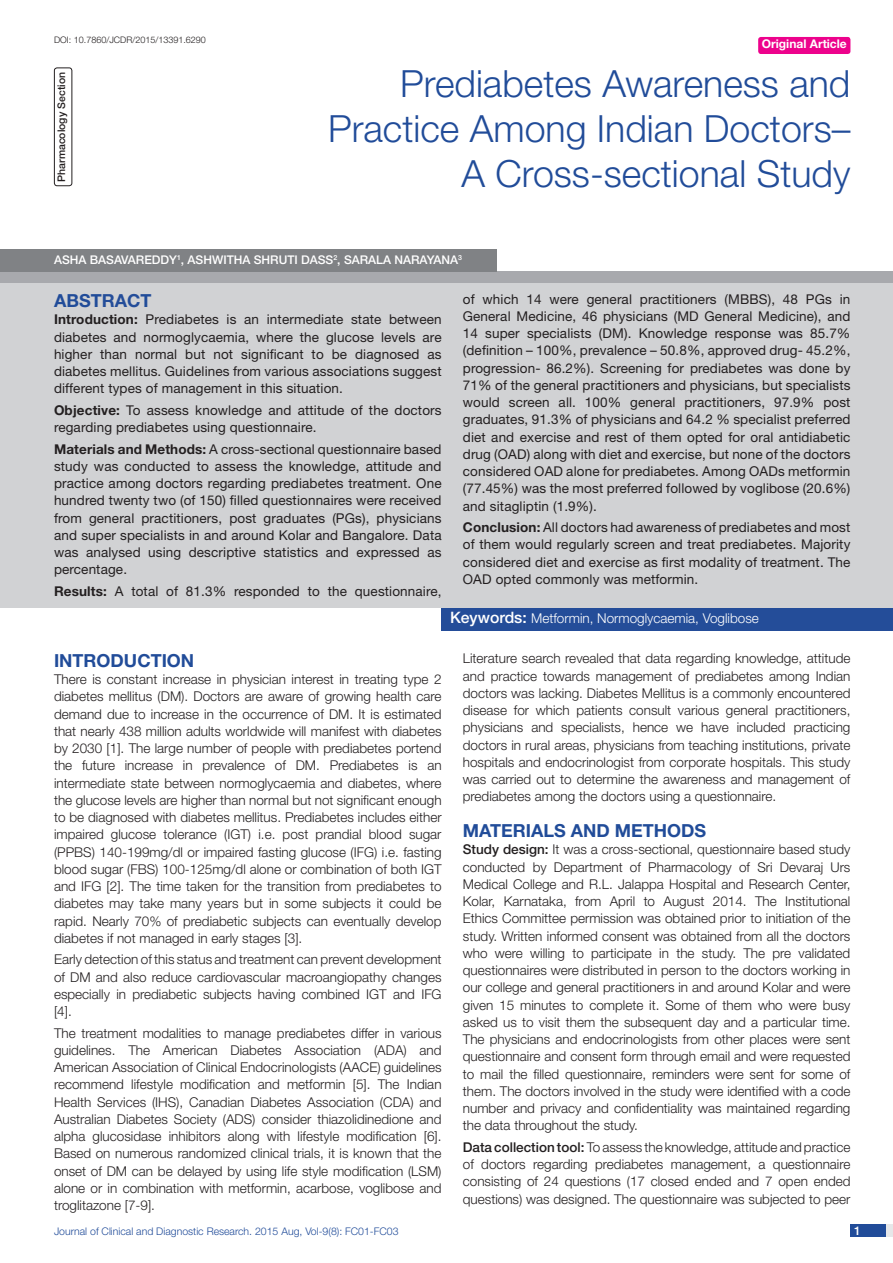
<style>
.page{position:relative;width:893px;height:1263px;background:#fff}
.page>*{position:absolute;margin:0;border:0;box-sizing:border-box;transform-origin:0 0}
.t1{font:300 37.5px/45px "Helvetica Neue";color:#214c99;text-align:right}
.Heading{font:700 18px "Helvetica Neue";color:#214c99}
.Abstract_head{font:700 18px "Helvetica Neue";color:#214c99}
.Body_text{font:300 13.5px/17.2px "Helvetica Neue";color:#231f20;text-align:justify}
.Abstract_Text{font:13.5px/17.2px "Helvetica Neue";letter-spacing:.01em;color:#231f20;text-align:justify}
.t2{font:300 13.5px "Helvetica Neue";color:#fff}
.Author{font:500 12px "Helvetica Neue";color:#fff}
.t3{font:700 12px "Helvetica Neue";color:#fff}
.t4{font:300 10.5px "Helvetica Neue";color:#214c99}
.t5{font:500 10.5px "Helvetica Neue";color:#231f20}
.DOI{font:300 9px "Helvetica Neue";color:#231f20}
.Author-2{font:500 7.05px "Helvetica Neue";color:#fff}
.s1{color:#244d99}
.s2{font-weight:700}
.s3{font-weight:500;font-size:15.75px}
.s4{font-weight:500}
</style>
<div class="page">
<div style="left:850px;top:1224px;width:43px;height:13px;background:#e6e7e9"></div>
<div style="left:850px;top:1224px;width:35px;height:13px;background:#214c99"></div>
<div style="left:758px;top:37px;width:92px;height:17px;background:#ed028c;border-radius:3px"></div>
<div style="left:0;top:272px;width:893px;height:12px;background:#a8a9ad"></div>
<div style="left:0;top:283px;width:893px;height:325px;background:#d1d2d4"></div>
<div style="left:442px;top:608px;width:451px;height:23px;background:#244d99"></div>
<div style="left:0;top:249px;width:496px;height:23px;background:#808285"></div>
<div style="left:54px;top:68px;width:18px;height:118px;border:1px solid #231f20;border-radius:3px"></div>
<p class="DOI" style="left:54px;top:35px;width:153px">DOI: 10.7860/JCDR/2015/13391.6290</p>
<p class="t3" style="left:762px;top:37px;width:87px">Original Article</p>
<p class="t5" style="left:55px;top:182px;width:111px;rotate:-90deg">PHARMACOLOGY SECTION</p>
<p class="t1" style="left:328px;top:60px;width:524px">Prediabetes Awareness and<br>Practice Among Indian Doctors–</p>
<p class="t1" style="left:461px;top:150px;width:390px">A Cross-sectional Study</p>
<p class="Author" style="left:54px;top:252px;width:54px">ASHA BASA</p>
<p class="Author" style="left:121px;top:252px;width:198px">VAREDDY<sup>1</sup>, ASHWITHA SHRUTI DASS</p>
<p class="Author" style="left:333px;top:252px;width:110px"><sup>2</sup>, SARALA NARAYANA</p>
<p class="Author-2" style="left:458px;top:253px;width:5px">3</p>
<p class="Abstract_head" style="left:54px;top:290px;width:98px">ABST<span class="s1">RAC</span>T</p>
<p class="Abstract_Text" style="left:54px;top:311px;width:389px"><span class="s2">Introduction:</span> Prediabetes is an intermediate state between diabetes and normoglycaemia, where the glucose levels are higher than normal but not significant to be diagnosed as diabetes mellitus. Guidelines from various associations suggest different types of management in this situation.</p>
<p class="Abstract_Text" style="left:54px;top:401px;width:389px"><span class="s2">Objective:</span> To assess knowledge and attitude of the doctors regarding prediabetes using questionnaire.</p>
<p class="Abstract_Text" style="left:54px;top:440px;width:389px"><span class="s2">Materials and Methods:</span> A cross-sectional questionnaire based study was conducted to assess the knowledge, attitude and practice among doctors regarding prediabetes treatment. One hundred twenty two (of 150) filled questionnaires were received from general practitioners, post graduates (PGs), physicians and super specialists in and around Kolar and Bangalore. Data was analysed using descriptive statistics and expressed as percentage.</p>
<p class="Abstract_Text" style="left:54px;top:582px;width:389px"><span class="s2">Results:</span> A total of 81.3% responded to the questionnaire,</p>
<p class="Abstract_Text" style="left:463px;top:290px;width:389px">of which 14 were general practitioners (MBBS), 48 PGs in General Medicine, 46 physicians (MD General Medicine), and 14 super specialists (DM). Knowledge response was 85.7% (definition – 100%, prevalence – 50.8%, approved drug- 45.2%, progression- 86.2%). Screening for prediabetes was done by 71% of the general practitioners and physicians, but specialists would screen all. 100% general practitioners, 97.9% post graduates, 91.3% of physicians and 64.2 % specialist preferred diet and exercise and rest of them opted for oral antidiabetic drug (OAD) along with diet and exercise, but none of the doctors considered OAD alone for prediabetes. Among OADs metformin (77.45%) was the most preferred followed by voglibose (20.6%) and sitagliptin (1.9%).</p>
<p class="Abstract_Text" style="left:463px;top:519px;width:389px"><span class="s2">Conclusion:</span> All doctors had awareness of prediabetes and most of them would regularly screen and treat prediabetes. Majority considered diet and exercise as first modality of treatment. The OAD opted commonly was metformin.</p>
<p class="t2" style="left:450px;top:610px;width:310px"><span class="s3">KEYWORDS:</span> Metformin, Normoglycaemia, Voglibose</p>
<p class="Heading" style="left:54px;top:649px;width:142px">Introduction</p>
<p class="Body_text" style="left:54px;top:670px;width:389px">There is constant increase in physician interest in treating type 2 diabetes mellitus (DM). Doctors are aware of growing health care demand due to increase in the occurrence of DM. It is estimated that nearly 438 million adults worldwide will manifest with diabetes by 2030 [1]. The large number of people with prediabetes portend the future increase in prevalence of DM. Prediabetes is an intermediate state between normoglycaemia and diabetes, where the glucose levels are higher than normal but not significant enough to be diagnosed with diabetes mellitus. Prediabetes includes either impaired glucose tolerance (IGT) i.e. post prandial blood sugar (PPBS) 140-199mg/dl or impaired fasting glucose (IFG) i.e. fasting blood sugar (FBS) 100-125mg/dl alone or combination of both IGT and IFG [2]. The time taken for the transition from prediabetes to diabetes may take many years but in some subjects it could be rapid. Nearly 70% of prediabetic subjects can eventually develop diabetes if not managed in early stages [3].</p>
<p class="Body_text" style="left:54px;top:950px;width:389px">Early detection of this status and treatment can prevent development of DM and also reduce cardiovascular macroangiopathy changes especially in prediabetic subjects having combined IGT and IFG [4].</p>
<p class="Body_text" style="left:54px;top:1024px;width:389px">The treatment modalities to manage prediabetes differ in various guidelines. The American Diabetes Association (ADA) and American Association of Clinical Endocrinologists (AACE) guidelines recommend lifestyle modification and metformin [5]. The Indian Health Services (IHS), Canadian Diabetes Association (CDA) and Australian Diabetes Society (ADS) consider thiazolidinedione and alpha glucosidase inhibitors along with lifestyle modification [6].<br>Based on numerous randomized clinical trials, it is known that the onset of DM can be delayed by using life style modification (LSM) alone or in combination with metformin, acarbose, voglibose and troglitazone [7-9].</p>
<p class="Body_text" style="left:463px;top:650px;width:389px">Literature search revealed that data regarding knowledge, attitude and practice towards management of prediabetes among Indian doctors was lacking. Diabetes Mellitus is a commonly encountered disease for which patients consult various general practitioners, physicians and specialists, hence we have included practicing doctors in rural areas, physicians from teaching institutions, private hospitals and endocrinologist from corporate hospitals. This study was carried out to determine the awareness and management of prediabetes among the doctors using a questionnaire.</p>
<p class="Heading" style="left:463px;top:819px;width:245px">Materials and methods</p>
<p class="Body_text" style="left:463px;top:841px;width:389px"><span class="s4">STUDY DESIGN:</span> It was a cross-sectional, questionnaire based study conducted by Department of Pharmacology of Sri Devaraj Urs Medical College and R.L. Jalappa Hospital and Research Center, Kolar, Karnataka, from April to August 2014. The Institutional Ethics Committee permission was obtained prior to initiation of the study. Written informed consent was obtained from all the doctors who were willing to participate in the study. The pre validated questionnaires were distributed in person to the doctors working in our college and general practitioners in and around Kolar and were given 15 minutes to complete it. Some of them who were busy asked us to visit them the subsequent day and a particular time.<br>The physicians and endocrinologists from other places were sent questionnaire and consent form through email and were requested to mail the filled questionnaire, reminders were sent for some of them. The doctors involved in the study were identified with a code number and privacy and confidentiality was maintained regarding the data throughout the study.</p>
<p class="Body_text" style="left:463px;top:1138px;width:389px"><span class="s4">DATA COLLECTION TOOL:</span> To assess the knowledge, attitude and practice of doctors regarding prediabetes management, a questionnaire consisting of 24 questions (17 closed ended and 7 open ended questions) was designed. The questionnaire was subjected to peer</p>
<p class="t4" style="left:54px;top:1225px;width:346px">Journal of Clinical and Diagnostic Research. 2015 Aug, Vol-9(8): FC01-FC03</p>
<p class="Author" style="left:854px;top:1223px;width:8px">1</p>
</div>
